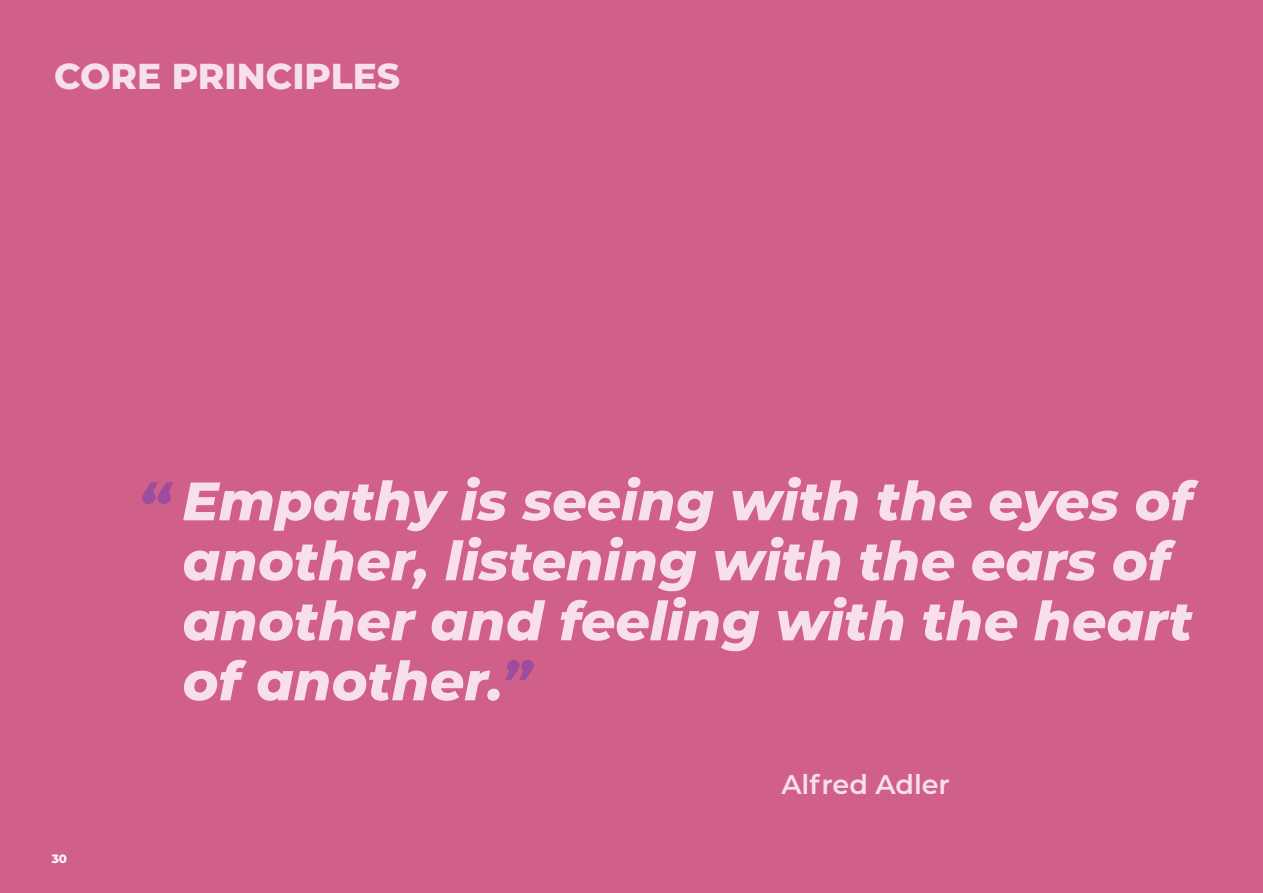
<style>
.page{position:relative;width:1263px;height:893px;background:#d05f8a}
.page>*{position:absolute;margin:0;border:0;box-sizing:border-box;transform-origin:0 0}
.t1{font:italic 800 58.5px "Montserrat";color:#9d4d9d}
.t2{font:italic 800 54px/60px "Montserrat";color:#f8e0ea}
.t3{font:800 36px "Montserrat";color:#f8e0ea}
.t4{font:600 27px "Montserrat";color:#f8e0ea}
.t5{font:800 12px "Montserrat";color:#fdf4f8}
.s1{color:#9d4d9d}
</style>
<div class="page">
<p class="t3" style="left:54px;top:50px;width:348px">CORE PRINCIPLES</p>
<p class="t5" style="left:52px;top:850px;width:17px">30</p>
<p class="t1" style="left:138px;top:462px;width:33px">“</p>
<p class="t2" style="left:182px;top:468px;width:1012px">Empathy is seeing with the eyes of another, listening with the ears of another and feeling with the heart of another.<span class="s1">”</span></p>
<p class="t4" style="left:781px;top:765px;width:170px">Alfred Adler</p>
</div>
